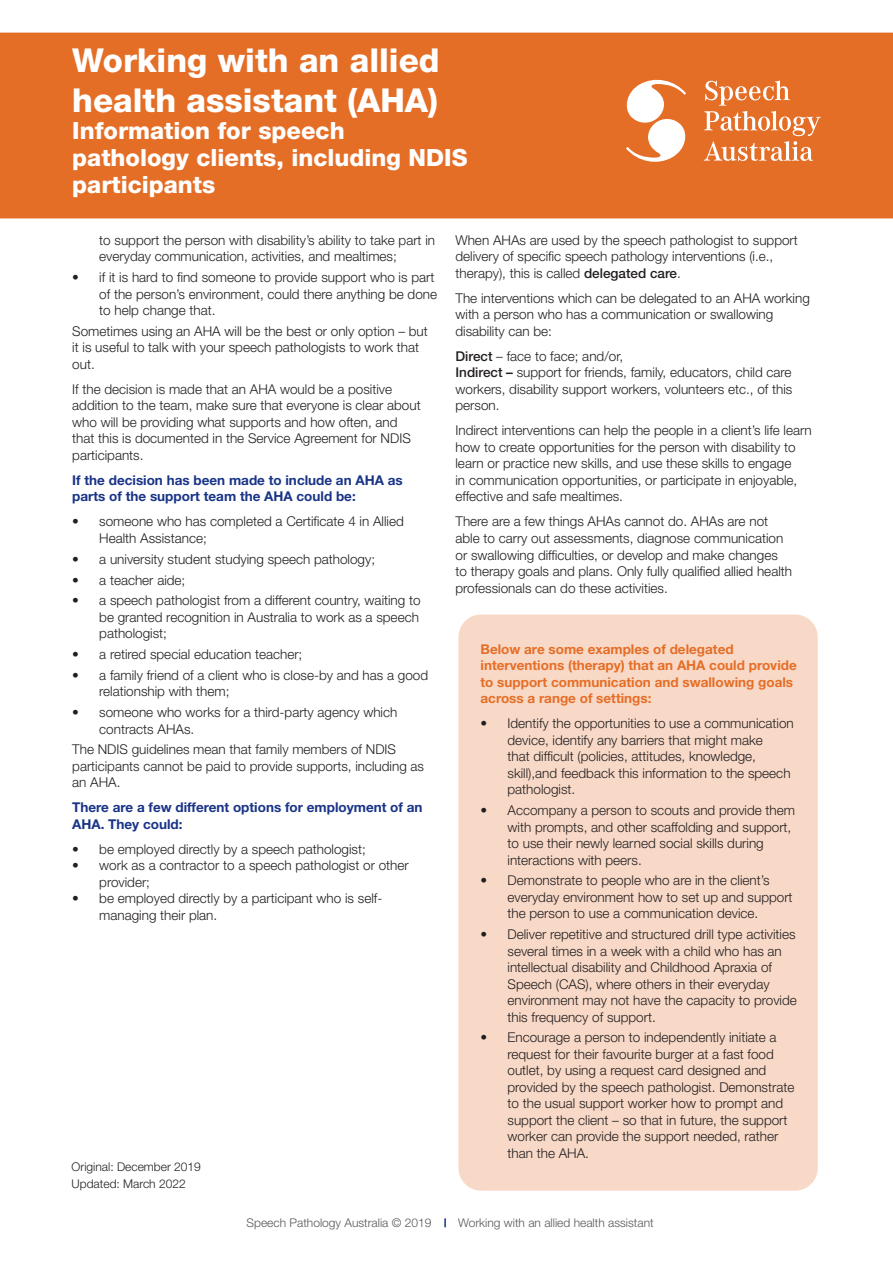
<style>
.page{position:relative;width:893px;height:1263px;background:#fff}
.page>*{position:absolute;margin:0;border:0;box-sizing:border-box;transform-origin:0 0}
.t1{font:800 33px/39.6px "Helvetica Neue LT Std";color:#fff}
.t2{font:800 23.7px/27px "Helvetica Neue LT Std";color:#fff}
.t3{font:800 23.4px/23.4px "Helvetica Neue LT Std";color:#fff}
.t4{font:300 13.5px/16.5px "Helvetica Neue LT Std";color:#231f20}
.t5{font:700 13.5px/16.5px "Helvetica Neue LT Std";color:#e56e27}
.t6{font:700 13.5px/16.5px "Helvetica Neue LT Std";color:#193487}
.t7{font:300 12px "Helvetica Neue LT Std";color:#57585a}
.t8{font:300 12px "Helvetica Neue LT Std";color:#231f20}
.s1{font-weight:500}
</style>
<div class="page">
<svg style="left:444px;top:1218px;width:2px;height:9px"></svg>
<div style="left:458px;top:614px;width:360px;height:577px;background:#f8d9c7;border-radius:23px"></div>
<div style="left:0;top:33px;width:893px;height:185px;background:#e56e27"></div>
<svg style="left:704px;top:81px;width:117px;height:80px;background:#ea8b53"></svg>
<svg style="left:626px;top:80px;width:62px;height:82px"></svg>
<p class="t1" style="left:72px;top:40px;width:369px">Working with an allied health assistant (AHA)</p>
<p class="t2" style="left:72px;top:117px;width:397px">Information for speech<br>pathology clients, including NDIS participants</p>
<p class="t3" style="left:72px;top:78px;width:343px">Working with an allied health assistant</p>
<p class="t4" style="left:99px;top:232px;width:337px">to support the person with disability’s ability to take part in everyday communication, activities, and mealtimes;</p>
<p class="t4" style="left:99px;top:269px;width:339px;text-indent:-27px">• if it is hard to find someone to provide support who is part of the person’s environment, could there anything be done to help change that.</p>
<p class="t4" style="left:72px;top:323px;width:357px">Sometimes using an AHA will be the best or only option – but it is useful to talk with your speech pathologists to work that out.</p>
<p class="t4" style="left:72px;top:381px;width:350px">If the decision is made that an AHA would be a positive addition to the team, make sure that everyone is clear about who will be providing what supports and how often, and that this is documented in the Service Agreement for NDIS participants.</p>
<p class="t6" style="left:72px;top:472px;width:332px">If the decision has been made to include an AHA as parts of the support team the AHA could be:</p>
<p class="t4" style="left:99px;top:513px;width:306px;text-indent:-27px">• someone who has completed a Certificate 4 in Allied<br>Health Assistance;</p>
<p class="t4" style="left:72px;top:550px;width:304px">• a university student studying speech pathology;</p>
<p class="t4" style="left:72px;top:571px;width:115px">• a teacher aide;</p>
<p class="t4" style="left:99px;top:592px;width:323px;text-indent:-27px">• a speech pathologist from a different country, waiting to be granted recognition in Australia to work as a speech pathologist;</p>
<p class="t4" style="left:72px;top:646px;width:232px">• a retired special education teacher;</p>
<p class="t4" style="left:99px;top:666px;width:330px;text-indent:-27px">• a family friend of a client who is close-by and has a good relationship with them;</p>
<p class="t4" style="left:99px;top:704px;width:300px;text-indent:-27px">• someone who works for a third-party agency which contracts AHAs.</p>
<p class="t4" style="left:72px;top:741px;width:353px">The NDIS guidelines mean that family members of NDIS participants cannot be paid to provide supports, including as an AHA.</p>
<p class="t6" style="left:72px;top:799px;width:352px">There are a few different options for employment of an<br>AHA. They could:</p>
<p class="t4" style="left:72px;top:840px;width:295px">• be employed directly by a speech pathologist;</p>
<p class="t4" style="left:99px;top:857px;width:311px;text-indent:-27px">• work as a contractor to a speech pathologist or other provider;</p>
<p class="t4" style="left:99px;top:890px;width:285px;text-indent:-27px">• be employed directly by a participant who is self&shy;managing their plan.</p>
<p class="t8" style="left:72px;top:1159px;width:131px">Original: December 2019</p>
<p class="t8" style="left:72px;top:1176px;width:116px">Updated: March 2022</p>
<p class="t4" style="left:455px;top:232px;width:344px">When AHAs are used by the speech pathologist to support delivery of specific speech pathology interventions (i.e., therapy), this is called <span class="s1">delegated care</span>.</p>
<p class="t4" style="left:455px;top:290px;width:356px">The interventions which can be delegated to an AHA working with a person who has a communication or swallowing disability can be:</p>
<p class="t4" style="left:455px;top:348px;width:169px"><span class="s1">Direct</span> – face to face; and/or,</p>
<p class="t4" style="left:455px;top:364px;width:338px;text-align:justify"><span class="s1">Indirect –</span> support for friends, family, educators, child care workers, disability support workers, volunteers etc., of this person.</p>
<p class="t4" style="left:455px;top:422px;width:358px">Indirect interventions can help the people in a client’s life learn how to create opportunities for the person with disability to learn or practice new skills, and use these skills to engage<br>in communication opportunities, or participate in enjoyable, effective and safe mealtimes.</p>
<p class="t4" style="left:455px;top:513px;width:338px">There are a few things AHAs cannot do. AHAs are not able to carry out assessments, diagnose communication or swallowing difficulties, or develop and make changes to therapy goals and plans. Only fully qualified allied health professionals can do these activities.</p>
<p class="t5" style="left:480px;top:640px;width:318px">Below are some examples of delegated interventions (therapy) that an AHA could provide to support communication and swallowing goals across a range of settings:</p>
<p class="t4" style="left:507px;top:715px;width:288px;text-indent:-27px">• Identify the opportunities to use a communication device, identify any barriers that might make<br>that difficult (policies, attitudes, knowledge, skill),and feedback this information to the speech pathologist.</p>
<p class="t4" style="left:507px;top:802px;width:289px;text-indent:-27px">• Accompany a person to scouts and provide them with prompts, and other scaffolding and support, to use their newly learned social skills during interactions with peers.</p>
<p class="t4" style="left:507px;top:872px;width:287px;text-indent:-27px">• Demonstrate to people who are in the client’s everyday environment how to set up and support the person to use a communication device.</p>
<p class="t4" style="left:507px;top:926px;width:291px;text-indent:-27px">• Deliver repetitive and structured drill type activities several times in a week with a child who has an intellectual disability and Childhood Apraxia of Speech (CAS), where others in their everyday environment may not have the capacity to provide this frequency of support.</p>
<p class="t4" style="left:507px;top:1029px;width:288px;text-indent:-27px">• Encourage a person to independently initiate a request for their favourite burger at a fast food outlet, by using a request card designed and provided by the speech pathologist. Demonstrate to the usual support worker how to prompt and support the client – so that in future, the support worker can provide the support needed, rather than the AHA.</p>
<p class="t7" style="left:247px;top:1215px;width:186px">Speech Pathology Australia © 2019</p>
<p class="t7" style="left:458px;top:1215px;width:197px">Working with an allied health assistant</p>
</div>
